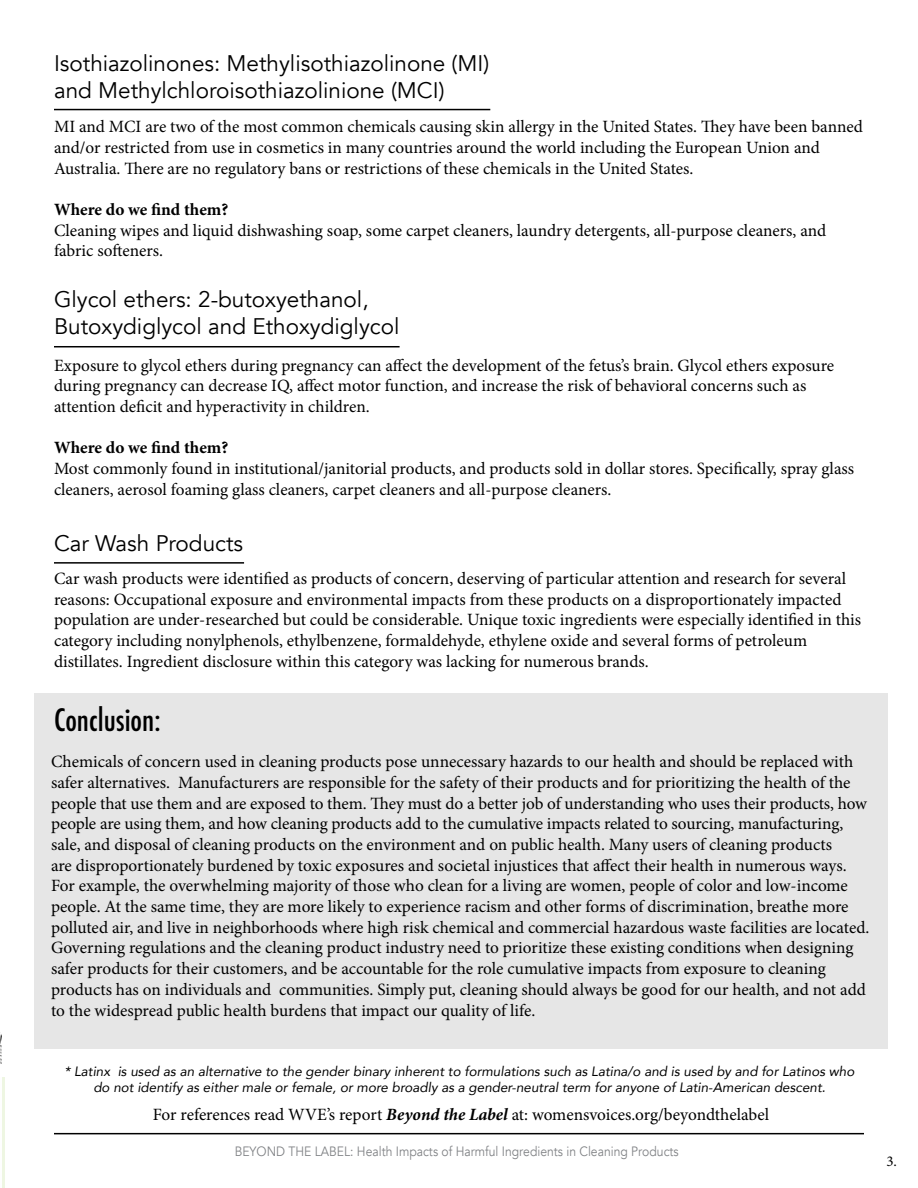
<style>
.page{position:relative;width:918px;height:1188px;background:#fff}
.page>*{position:absolute;margin:0;border:0;box-sizing:border-box;transform-origin:0 0}
.t1{font:500 condensed 30px "Futura";color:#000}
.t2{font:22.5px/27px "Avenir";color:#000}
.t3{font:17.25px/20.7px "Minion Pro";color:#000}
.t4{font:700 17.25px "Minion Pro";color:#000}
.t5{font:15px "Minion Pro";color:#000}
.t6{font:italic 13.5px/16.2px "Avenir";color:#000;text-align:center}
.t7{font:13.5px "Avenir";color:#808285;scale:.9 1}
.s1{font-weight:700;font-style:italic}
</style>
<div class="page">
<svg style="left:2px;top:1078px;width:2px;height:110px"></svg>
<img style="left:0;top:1032px;width:1px;height:32px">
<hr style="left:54px;top:109px;width:436px;height:1px;background:#000">
<hr style="left:54px;top:346px;width:346px;height:1px;background:#000">
<hr style="left:54px;top:562px;width:190px;height:2px;background:#000">
<div style="left:34px;top:693px;width:854px;height:356px;background:#e6e6e6"></div>
<hr style="left:54px;top:1133px;width:810px;height:1px;background:#000">
<h2 class="t2" style="left:54px;top:50px;width:437px">Isothiazolinones: Methylisothiazolinone (MI) and Methylchloroisothiazolinione (MCI)</h2>
<p class="t3" style="left:54px;top:116px;width:811px">MI and MCI are two of the most common chemicals causing skin allergy in the United States. They have been banned and/or restricted from use in cosmetics in many countries around the world including the European Union and<br>Australia. There are no regulatory bans or restrictions of these chemicals in the United States.</p>
<p class="t4" style="left:54px;top:197px;width:176px">Where do we find them?</p>
<p class="t3" style="left:54px;top:220px;width:774px">Cleaning wipes and liquid dishwashing soap, some carpet cleaners, laundry detergents, all-purpose cleaners, and fabric softeners.</p>
<h2 class="t2" style="left:54px;top:286px;width:347px">Glycol ethers: 2-butoxyethanol,<br>Butoxydiglycol and Ethoxydiglycol</h2>
<p class="t3" style="left:54px;top:355px;width:782px">Exposure to glycol ethers during pregnancy can affect the development of the fetus’s brain. Glycol ethers exposure during pregnancy can decrease IQ, affect motor function, and increase the risk of behavioral concerns such as attention deficit and hyperactivity in children.</p>
<p class="t4" style="left:54px;top:436px;width:176px">Where do we find them?</p>
<p class="t3" style="left:54px;top:458px;width:802px">Most commonly found in institutional/janitorial products, and products sold in dollar stores. Specifically, spray glass cleaners, aerosol foaming glass cleaners, carpet cleaners and all-purpose cleaners.</p>
<h2 class="t2" style="left:54px;top:530px;width:191px">Car Wash Products</h2>
<p class="t3" style="left:54px;top:568px;width:809px">Car wash products were identified as products of concern, deserving of particular attention and research for several reasons: Occupational exposure and environmental impacts from these products on a disproportionately impacted population are under-researched but could be considerable. Unique toxic ingredients were especially identified in this category including nonylphenols, ethylbenzene, formaldehyde, ethylene oxide and several forms of petroleum distillates. Ingredient disclosure within this category was lacking for numerous brands.</p>
<h1 class="t1" style="left:54px;top:701px;width:108px">Conclusion:</h1>
<p class="t3" style="left:51px;top:751px;width:820px">Chemicals of concern used in cleaning products pose unnecessary hazards to our health and should be replaced with safer alternatives. Manufacturers are responsible for the safety of their products and for prioritizing the health of the people that use them and are exposed to them. They must do a better job of understanding who uses their products, how people are using them, and how cleaning products add to the cumulative impacts related to sourcing, manufacturing, sale, and disposal of cleaning products on the environment and on public health. Many users of cleaning products<br>are disproportionately burdened by toxic exposures and societal injustices that affect their health in numerous ways.<br>For example, the overwhelming majority of those who clean for a living are women, people of color and low-income people. At the same time, they are more likely to experience racism and other forms of discrimination, breathe more polluted air, and live in neighborhoods where high risk chemical and commercial hazardous waste facilities are located.<br>Governing regulations and the cleaning product industry need to prioritize these existing conditions when designing safer products for their customers, and be accountable for the role cumulative impacts from exposure to cleaning products has on individuals and communities. Simply put, cleaning should always be good for our health, and not add to the widespread public health burdens that impact our quality of life.</p>
<p class="t6" style="left:64px;top:1063px;width:792px">* Latinx is used as an alternative to the gender binary inherent to formulations such as Latina/o and is used by and for Latinos who do not identify as either male or female, or more broadly as a gender-neutral term for anyone of Latin-American descent.</p>
<p class="t3" style="left:153px;top:1105px;width:618px">For references read WVE’s report <span class="s1">Beyond the Label</span> at: womensvoices.org/beyondthelabel</p>
<p class="t7" style="left:235px;top:1143px;width:495px">BEYOND THE LABEL: Health Impacts of Harmful Ingredients in Cleaning Products</p>
<p class="t5" style="left:886px;top:1152px;width:12px">3.</p>
</div>
